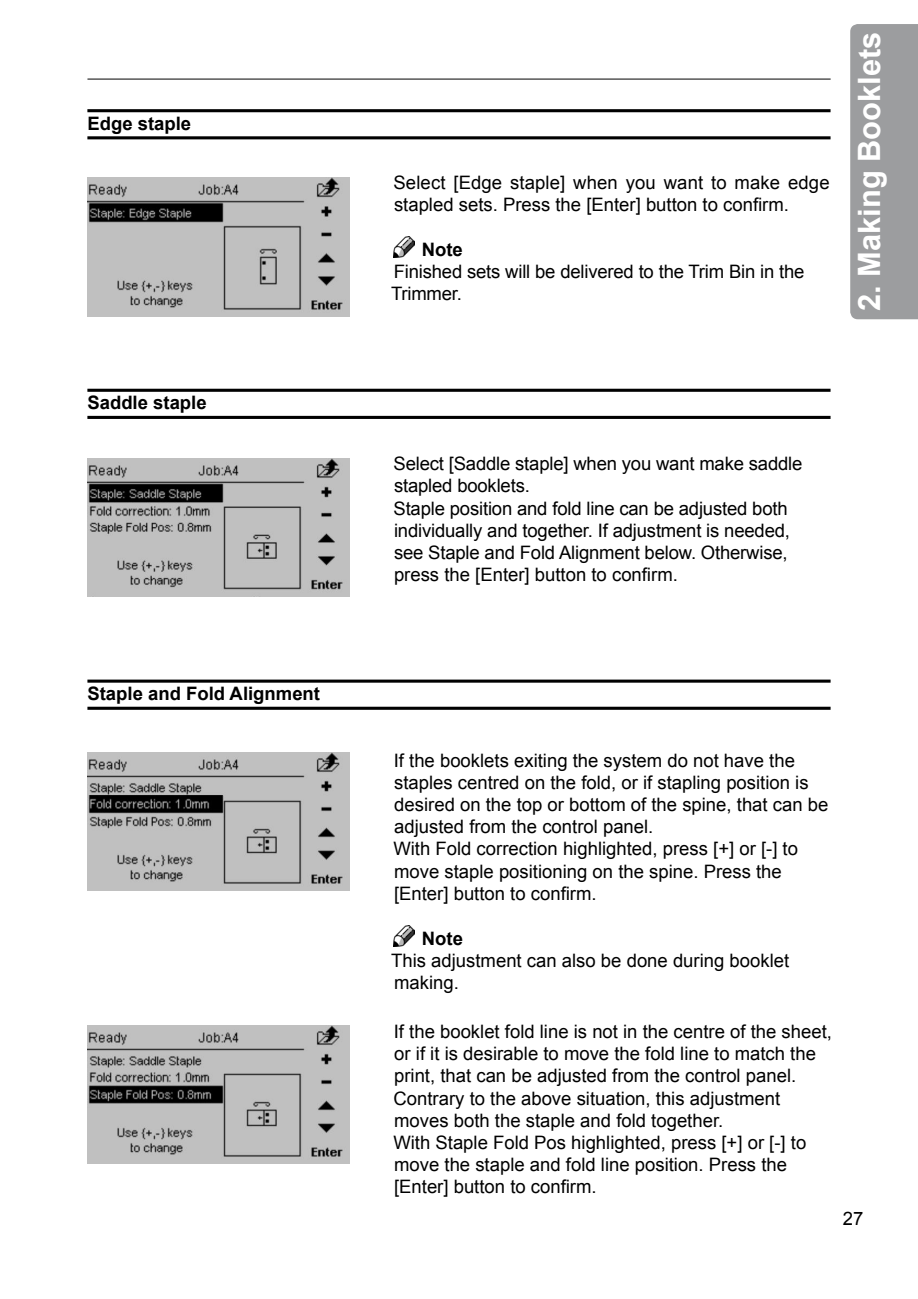
<style>
.page{position:relative;width:918px;height:1299px;background:#fff}
.page>*{position:absolute;margin:0;border:0;box-sizing:border-box;transform-origin:0 0}
.t1{font:700 30.9px "Arial";color:#fff}
.t2{font:18.45px/22.2px "Arial";color:#000}
.t3{font:700 18.45px "Arial";color:#000}
</style>
<div class="page">
<hr style="left:87px;top:79px;width:744px;height:1px;background:#000">
<div style="left:850px;top:24px;width:68px;height:295px;background:#9c9d9f"></div>
<hr style="left:87px;top:109px;width:744px;height:3px;background:#000">
<hr style="left:87px;top:136px;width:744px;height:3px;background:#000">
<img style="left:393px;top:237px;width:21px;height:21px">
<hr style="left:87px;top:389px;width:744px;height:3px;background:#000">
<hr style="left:87px;top:416px;width:744px;height:3px;background:#000">
<img style="left:87px;top:178px;width:263px;height:138px">
<img style="left:393px;top:925px;width:22px;height:21px">
<hr style="left:87px;top:679px;width:744px;height:3px;background:#000">
<hr style="left:87px;top:706px;width:744px;height:3px;background:#000">
<img style="left:87px;top:458px;width:263px;height:138px">
<img style="left:87px;top:504px;width:126px;height:13px">
<img style="left:87px;top:752px;width:263px;height:138px">
<img style="left:87px;top:795px;width:136px;height:17px">
<img style="left:87px;top:1025px;width:263px;height:138px">
<img style="left:87px;top:1070px;width:133px;height:14px">
<p class="t3" style="left:87px;top:111px;width:105px">Edge staple</p>
<p class="t3" style="left:87px;top:390px;width:121px">Saddle staple</p>
<p class="t3" style="left:87px;top:681px;width:234px">Staple and Fold Alignment</p>
<p class="t2" style="left:394px;top:171px;width:438px">Select [Edge staple] when you want to make edge stapled sets. Press the [Enter] button to confirm.</p>
<p class="t3" style="left:422px;top:237px;width:43px">Note</p>
<p class="t2" style="left:391px;top:260px;width:415px">Finished sets will be delivered to the Trim Bin in the<br>Trimmer.</p>
<h1 class="t1" style="left:849px;top:311px;width:281px;rotate:-90deg">2. Making Booklets</h1>
<p class="t2" style="left:394px;top:453px;width:410px">Select [Saddle staple] when you want make saddle stapled booklets.<br>Staple position and fold line can be adjusted both individually and together. If adjustment is needed, see Staple and Fold Alignment below. Otherwise, press the [Enter] button to confirm.</p>
<p class="t2" style="left:393px;top:749px;width:437px">If the booklets exiting the system do not have the staples centred on the fold, or if stapling position is desired on the top or bottom of the spine, that can be adjusted from the control panel.<br>With Fold correction highlighted, press [+] or [-] to move staple positioning on the spine. Press the [Enter] button to confirm.</p>
<p class="t3" style="left:422px;top:925px;width:43px">Note</p>
<p class="t2" style="left:391px;top:949px;width:400px">This adjustment can also be done during booklet making.</p>
<p class="t2" style="left:393px;top:1020px;width:440px">If the booklet fold line is not in the centre of the sheet, or if it is desirable to move the fold line to match the print, that can be adjusted from the control panel.<br>Contrary to the above situation, this adjustment moves both the staple and fold together.<br>With Staple Fold Pos highlighted, press [+] or [-] to move the staple and fold line position. Press the [Enter] button to confirm.</p>
<p class="t2" style="left:843px;top:1207px;width:22px">27</p>
</div>
